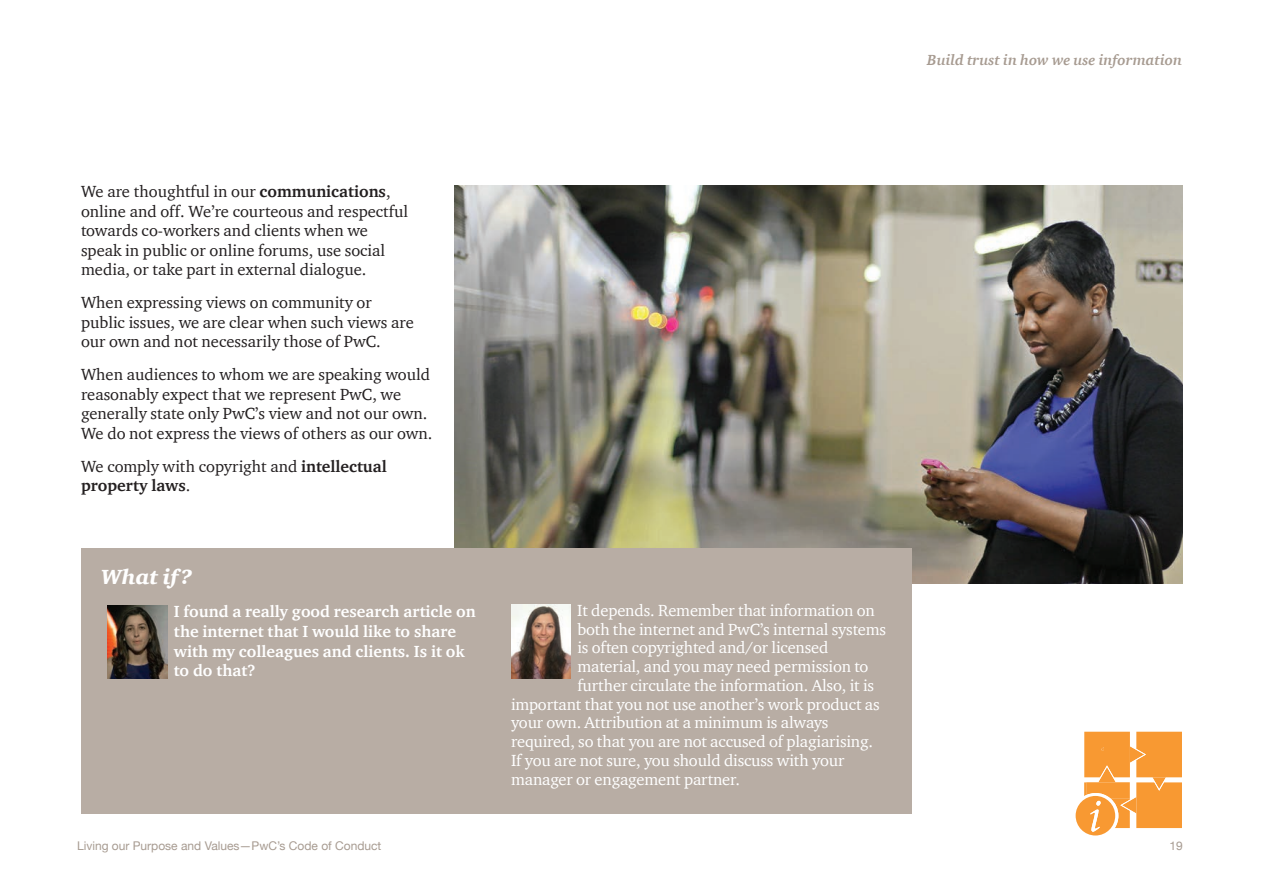
<style>
.page{position:relative;width:1263px;height:893px;background:#fff}
.page>*{position:absolute;margin:0;border:0;box-sizing:border-box;transform-origin:0 0}
.t1{font:italic 900 21px "ITC Charter Com";color:#fff}
.t2{font:16.5px/19.5px "ITC Charter Com";color:#231f20}
.t3{font:16.5px "ITC Charter Com";letter-spacing:-.01em;color:#fff}
.t4{font:700 16.5px/19.8px "ITC Charter Com";color:#fff}
.t5{font:italic 700 15px "ITC Charter Com";color:#a79b91}
.t6{font:12px "Helvetica Neue";color:#a79b91}
.s1{font-weight:700}
</style>
<div class="page">
<img style="left:454px;top:186px;width:728px;height:397px">
<div style="left:81px;top:548px;width:830px;height:266px;background:#b8ada4"></div>
<img style="left:107px;top:605px;width:60px;height:73px">
<img style="left:511px;top:604px;width:60px;height:75px">
<svg style="left:1075px;top:732px;width:107px;height:104px"></svg>
<p class="t5" style="left:927px;top:51px;width:256px">Build trust in how we use information</p>
<p class="t2" style="left:81px;top:181px;width:329px">We are thoughtful in our <span class="s1">communications</span>, online and off. We’re courteous and respectful towards co-workers and clients when we speak in public or online forums, use social media, or take part in external dialogue.</p>
<p class="t2" style="left:81px;top:292px;width:334px">When expressing views on community or public issues, we are clear when such views are our own and not necessarily those of PwC.</p>
<p class="t2" style="left:81px;top:364px;width:353px">When audiences to whom we are speaking would reasonably expect that we represent PwC, we generally state only PwC’s view and not our own.<br>We do not express the views of others as our own.</p>
<p class="t2" style="left:81px;top:456px;width:307px">We comply with copyright and <span class="s1">intellectual property laws</span>.</p>
<p class="t1" style="left:101px;top:564px;width:92px">What if ?</p>
<p class="t4" style="left:174px;top:601px;width:303px">I found a really good research article on the internet that I would like to share with my colleagues and clients. Is it ok to do that?</p>
<p class="t3" style="left:577px;top:600px;width:299px">It depends. Remember that information on</p>
<p class="t3" style="left:577px;top:619px;width:310px">both the internet and PwC’s internal systems</p>
<p class="t3" style="left:577px;top:638px;width:253px">is often copyrighted and/or licensed</p>
<p class="t3" style="left:577px;top:656px;width:293px">material, and you may need permission to</p>
<p class="t3" style="left:577px;top:675px;width:298px">further circulate the information. Also, it is</p>
<p class="t3" style="left:511px;top:694px;width:370px">important that you not use another’s work product as</p>
<p class="t3" style="left:511px;top:713px;width:319px">your own. Attribution at a minimum is always</p>
<p class="t3" style="left:511px;top:731px;width:364px">required, so that you are not accused of plagiarising.</p>
<p class="t3" style="left:511px;top:750px;width:335px">If you are not sure, you should discuss with your</p>
<p class="t3" style="left:511px;top:769px;width:230px">manager or engagement partner.</p>
<p class="t6" style="left:77px;top:837px;width:306px">Living our Purpose and Values—PwC’s Code of Conduct</p>
<p class="t6" style="left:1169px;top:837px;width:15px">19</p>
</div>
